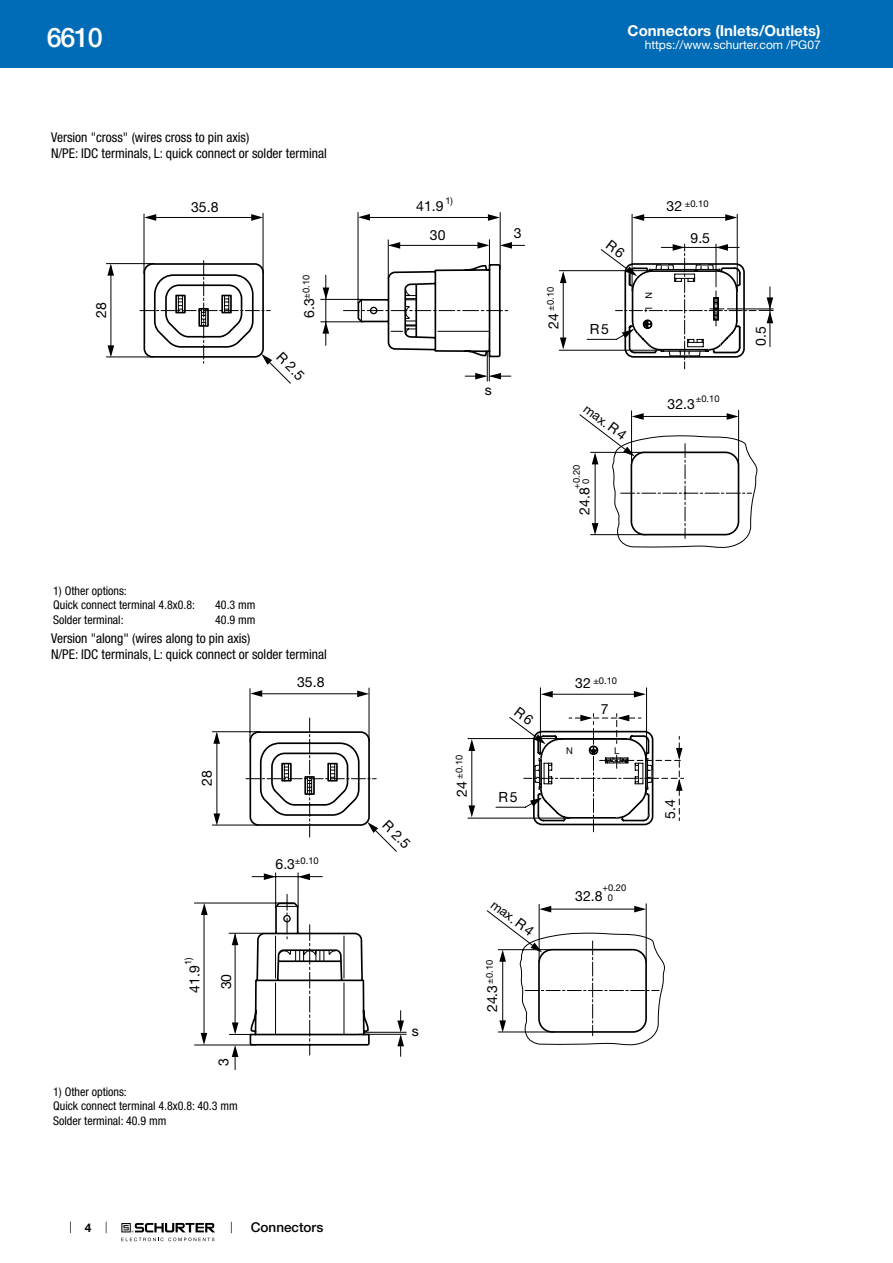
<style>
.page{position:relative;width:893px;height:1263px;background:#fff}
.page>*{position:absolute;margin:0;border:0;box-sizing:border-box;transform-origin:0 0}
.t1{font:500 27px "Helvetica Neue LT";color:#fff}
.t2{font:700 15px "Helvetica Neue LT";color:#fff}
.t3{font:14.1px "Helvetica Neue LT";color:#000}
.t4{font:condensed 13.5px/15.8px "Helvetica Neue LT";color:#000}
.t5{font:500 13.5px "Helvetica Neue LT";color:#000}
.t6{font:12.9px "Helvetica Neue LT";color:#000}
.t7{font:condensed 12px/14.4px "Helvetica Neue LT";color:#000}
.t8{font:12px "Helvetica Neue LT";color:#fff}
.t9{font:700 12px "Helvetica Neue LT";color:#000}
.t10{font:9.3px/9.3px "Helvetica Neue LT";color:#000}
.s1{font-size:14.1px}
</style>
<div class="page">
<svg style="left:70px;top:1221px;width:1px;height:12px"></svg>
<svg style="left:121px;top:1223px;width:94px;height:18px"></svg>
<div style="left:0;top:0;width:893px;height:68px;background:#006bb6"></div>
<hr style="left:111px;top:266px;width:1px;height:82px;background:#000">
<hr style="left:106px;top:357px;width:47px;height:1px;background:#000">
<hr style="left:106px;top:263px;width:48px;height:1px;background:#000">
<hr style="left:150px;top:217px;width:103px;height:1px;background:#000">
<hr style="left:144px;top:214px;width:1px;height:60px;background:#000">
<hr style="left:263px;top:213px;width:1px;height:60px;background:#000">
<svg style="left:107px;top:264px;width:7px;height:12px"></svg>
<svg style="left:108px;top:345px;width:6px;height:12px"></svg>
<svg style="left:251px;top:214px;width:12px;height:7px"></svg>
<svg style="left:144px;top:214px;width:12px;height:7px"></svg>
<svg style="left:140px;top:261px;width:151px;height:123px"></svg>
<hr style="left:326px;top:275px;width:1px;height:70px;background:#000">
<hr style="left:321px;top:322px;width:42px;height:1px;background:#000">
<hr style="left:321px;top:299px;width:43px;height:1px;background:#000">
<hr style="left:365px;top:217px;width:127px;height:1px;background:#000">
<hr style="left:358px;top:212px;width:1px;height:91px;background:#000">
<hr style="left:500px;top:212px;width:1px;height:57px;background:#000">
<svg style="left:488px;top:214px;width:12px;height:7px"></svg>
<svg style="left:358px;top:214px;width:12px;height:7px"></svg>
<svg style="left:322px;top:322px;width:7px;height:12px"></svg>
<svg style="left:323px;top:287px;width:6px;height:12px"></svg>
<svg style="left:343px;top:240px;width:182px;height:141px"></svg>
<hr style="left:631px;top:411px;width:1px;height:54px;background:#000">
<hr style="left:738px;top:410px;width:1px;height:55px;background:#000">
<svg style="left:579px;top:413px;width:178px;height:135px"></svg>
<hr style="left:737px;top:214px;width:1px;height:77px;background:#000">
<hr style="left:632px;top:214px;width:1px;height:76px;background:#000">
<hr style="left:636px;top:217px;width:99px;height:1px;background:#000">
<hr style="left:559px;top:270px;width:90px;height:1px;background:#000">
<hr style="left:559px;top:350px;width:102px;height:1px;background:#000">
<hr style="left:563px;top:278px;width:1px;height:65px;background:#000">
<svg style="left:725px;top:214px;width:12px;height:7px"></svg>
<svg style="left:632px;top:214px;width:12px;height:7px"></svg>
<svg style="left:560px;top:271px;width:7px;height:12px"></svg>
<svg style="left:560px;top:337px;width:7px;height:12px"></svg>
<hr style="left:539px;top:904px;width:1px;height:58px;background:#000">
<hr style="left:646px;top:904px;width:1px;height:58px;background:#000">
<svg style="left:486px;top:906px;width:179px;height:139px"></svg>
<hr style="left:217px;top:734px;width:1px;height:82px;background:#000">
<hr style="left:212px;top:825px;width:47px;height:1px;background:#000">
<hr style="left:212px;top:731px;width:48px;height:1px;background:#000">
<hr style="left:258px;top:693px;width:103px;height:1px;background:#000">
<hr style="left:250px;top:688px;width:1px;height:54px;background:#000">
<hr style="left:369px;top:688px;width:1px;height:53px;background:#000">
<svg style="left:213px;top:732px;width:7px;height:12px"></svg>
<svg style="left:214px;top:813px;width:6px;height:12px"></svg>
<svg style="left:357px;top:690px;width:12px;height:7px"></svg>
<svg style="left:250px;top:690px;width:12px;height:7px"></svg>
<svg style="left:246px;top:718px;width:151px;height:134px"></svg>
<hr style="left:252px;top:876px;width:70px;height:1px;background:#000">
<hr style="left:275px;top:873px;width:1px;height:35px;background:#000">
<hr style="left:298px;top:873px;width:1px;height:34px;background:#000">
<hr style="left:204px;top:910px;width:1px;height:127px;background:#000">
<hr style="left:194px;top:903px;width:100px;height:1px;background:#000">
<hr style="left:194px;top:1045px;width:62px;height:1px;background:#000">
<svg style="left:201px;top:1033px;width:6px;height:12px"></svg>
<svg style="left:201px;top:903px;width:7px;height:12px"></svg>
<svg style="left:264px;top:873px;width:12px;height:7px"></svg>
<svg style="left:298px;top:873px;width:12px;height:7px"></svg>
<svg style="left:229px;top:894px;width:142px;height:176px"></svg>
<hr style="left:364px;top:1032px;width:42px;height:1px;background:#000">
<hr style="left:359px;top:1034px;width:47px;height:1px;background:#000">
<svg style="left:397px;top:1011px;width:7px;height:45px"></svg>
<hr style="left:646px;top:688px;width:1px;height:69px;background:#000">
<hr style="left:540px;top:688px;width:1px;height:66px;background:#000">
<hr style="left:468px;top:738px;width:91px;height:1px;background:#000">
<hr style="left:468px;top:818px;width:101px;height:1px;background:#000">
<hr style="left:472px;top:746px;width:1px;height:65px;background:#000">
<svg style="left:468px;top:739px;width:7px;height:12px"></svg>
<svg style="left:468px;top:805px;width:7px;height:12px"></svg>
<svg style="left:586px;top:239px;width:187px;height:130px"></svg>
<svg style="left:495px;top:691px;width:189px;height:141px"></svg>
<h1 class="t1" style="left:47px;top:21px;width:57px">6610</h1>
<p class="t4" style="left:51px;top:130px;width:277px">Version "cross" (wires cross to pin axis)<br>N/PE: IDC terminals, L: quick connect or solder terminal</p>
<p class="t3" style="left:93px;top:318px;width:17px;rotate:-90deg">28</p>
<p class="t3" style="left:191px;top:199px;width:29px">35.8</p>
<p class="t10" style="left:301px;top:318px;width:45px;rotate:-90deg"><span class="s1">6.3</span>±0.10</p>
<p class="t3" style="left:285px;top:348px;width:35px;rotate:45deg">R 2.5</p>
<p class="t7" style="left:53px;top:583px;width:143px">1) Other options:<br>Quick connect terminal 4.8x0.8:</p>
<p class="t7" style="left:215px;top:598px;width:42px">40.3 mm</p>
<p class="t7" style="left:53px;top:612px;width:72px">Solder terminal:</p>
<p class="t7" style="left:215px;top:612px;width:42px">40.9 mm</p>
<p class="t4" style="left:51px;top:630px;width:277px">Version "along" (wires along to pin axis)<br>N/PE: IDC terminals, L: quick connect or solder terminal</p>
<p class="t3" style="left:199px;top:786px;width:17px;rotate:-90deg">28</p>
<p class="t10" style="left:183px;top:965px;width:9px;rotate:-90deg">1)</p>
<p class="t3" style="left:186px;top:993px;width:29px;rotate:-90deg">41.9</p>
<p class="t3" style="left:218px;top:989px;width:17px;rotate:-90deg">30</p>
<p class="t3" style="left:215px;top:1066px;width:9px;rotate:-90deg">3</p>
<p class="t7" style="left:53px;top:1084px;width:186px">1) Other options:<br>Quick connect terminal 4.8x0.8: 40.3 mm<br>Solder terminal: 40.9 mm</p>
<p class="t3" style="left:297px;top:674px;width:29px">35.8</p>
<p class="t10" style="left:276px;top:856px;width:45px"><span class="s1">6.3</span>±0.10</p>
<p class="t9" style="left:85px;top:1220px;width:8px">4</p>
<p class="t5" style="left:251px;top:1219px;width:74px">Connectors</p>
<p class="t2" style="left:628px;top:21px;width:195px">Connectors (Inlets/Outlets)</p>
<p class="t8" style="left:645px;top:38px;width:178px">https://www.schurter.com /PG07</p>
<p class="t10" style="left:445px;top:196px;width:9px">1)</p>
<p class="t3" style="left:416px;top:198px;width:29px">41.9</p>
<p class="t10" style="left:685px;top:199px;width:25px">±0.10</p>
<p class="t3" style="left:667px;top:198px;width:17px">32</p>
<p class="t3" style="left:430px;top:226px;width:17px">30</p>
<p class="t3" style="left:514px;top:225px;width:9px">3</p>
<p class="t3" style="left:691px;top:230px;width:21px">9.5</p>
<p class="t10" style="left:546px;top:329px;width:44px;rotate:-90deg"><span class="s1">24</span> ±0.10</p>
<p class="t3" style="left:590px;top:321px;width:21px">R5</p>
<p class="t10" style="left:653px;top:292px;width:22px;rotate:90deg">N L</p>
<p class="t3" style="left:752px;top:346px;width:21px;rotate:-90deg">0.5</p>
<p class="t3" style="left:485px;top:381px;width:9px">s</p>
<p class="t6" style="left:590px;top:401px;width:51px;rotate:37deg">max. <span class="s1">R 4</span></p>
<p class="t10" style="left:696px;top:394px;width:25px">±0.10</p>
<p class="t3" style="left:668px;top:395px;width:29px">32.3</p>
<p class="t10" style="left:572px;top:483px;width:20px;text-indent:-5px;rotate:-90deg">+0.20<br>0</p>
<p class="t3" style="left:576px;top:515px;width:29px;rotate:-90deg">24.8</p>
<p class="t3" style="left:391px;top:816px;width:35px;rotate:45deg">R 2.5</p>
<p class="t3" style="left:412px;top:1023px;width:9px">s</p>
<p class="t10" style="left:454px;top:797px;width:44px;rotate:-90deg"><span class="s1">24</span> ±0.10</p>
<p class="t3" style="left:498px;top:789px;width:21px">R5</p>
<p class="t10" style="left:575px;top:676px;width:43px"><span class="s1">32</span> ±0.10</p>
<p class="t3" style="left:601px;top:700px;width:9px">7</p>
<p class="t10" style="left:566px;top:745px;width:8px">N</p>
<p class="t10" style="left:614px;top:745px;width:7px">L</p>
<p class="t6" style="left:497px;top:897px;width:51px;rotate:37deg">max. <span class="s1">R 4</span></p>
<p class="t10" style="left:485px;top:1012px;width:54px;rotate:-90deg"><span class="s1">24.3</span>±0.10</p>
<p class="t3" style="left:575px;top:888px;width:29px">32.8</p>
<p class="t10" style="left:608px;top:883px;width:20px;text-indent:-5px">+0.20<br>0</p>
<p class="t3" style="left:662px;top:819px;width:21px;rotate:-90deg">5.4</p>
</div>
